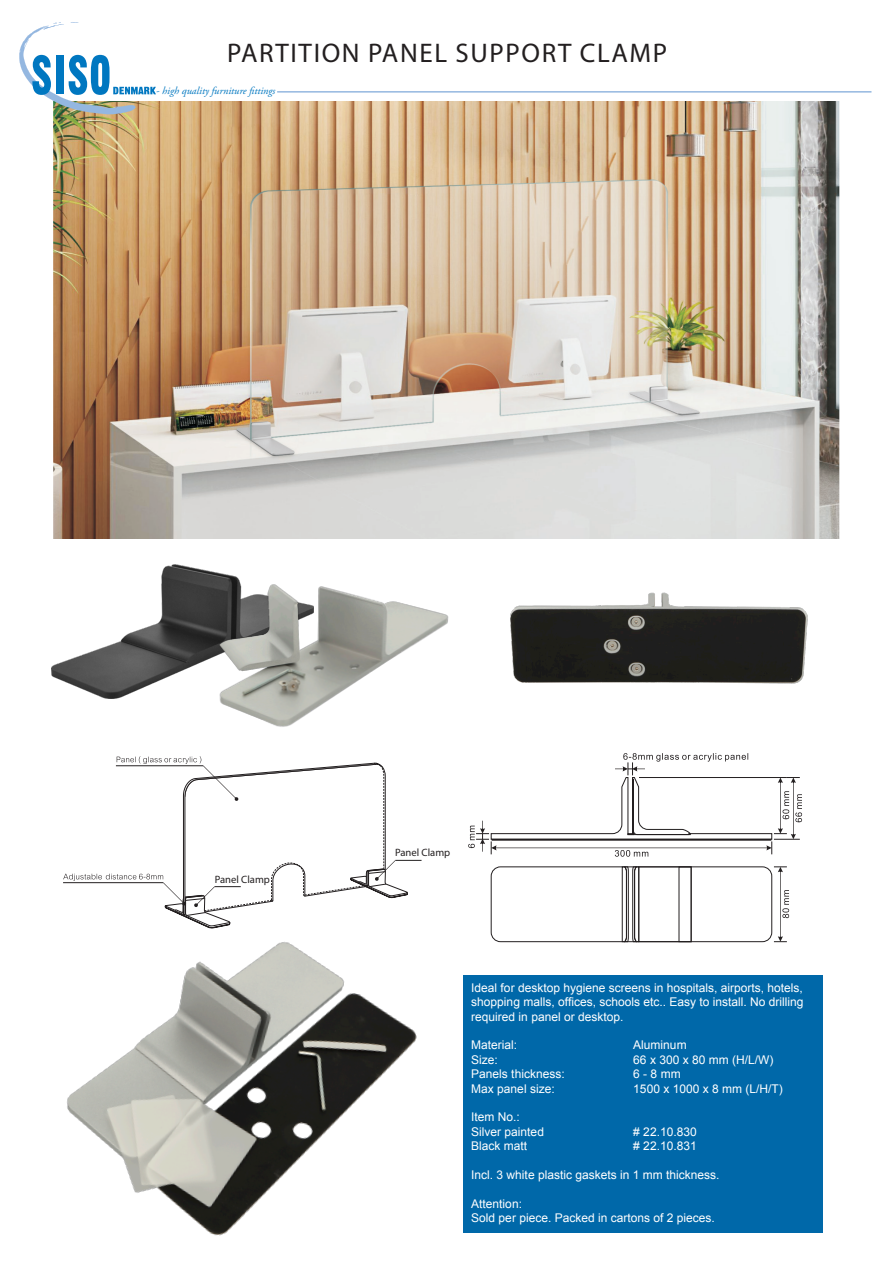
<style>
.page{position:relative;width:893px;height:1263px;background:#fff}
.page>*{position:absolute;margin:0;border:0;box-sizing:border-box;transform-origin:0 0}
.Overskrift_1{font:27px "Myriad Pro";letter-spacing:.06em;color:#231f20}
.t1{font:12px/14.4px "Arial";color:#fff;text-align:justify}
.t2{font:10.65px "Myriad Pro";color:#231f20}
.t3{font:italic 10.5px "Adobe Garamond Pro";color:#0077c0}
</style>
<div class="page">
<img style="left:53px;top:101px;width:787px;height:438px">
<div style="left:463px;top:976px;width:360px;height:257px;background:#0068a9"></div>
<svg style="left:63px;top:756px;width:359px;height:173px"></svg>
<div style="left:491px;top:866px;width:281px;height:76px;border:1px solid #231f20;border-radius:9px"></div>
<svg style="left:622px;top:866px;width:16px;height:76px"></svg>
<div style="left:638px;top:866px;width:53px;height:76px;border:1px solid #231f20"></div>
<svg style="left:468px;top:753px;width:334px;height:104px"></svg>
<svg style="left:774px;top:866px;width:15px;height:76px"></svg>
<img style="left:67px;top:942px;width:350px;height:294px">
<img style="left:510px;top:592px;width:298px;height:92px">
<img style="left:52px;top:565px;width:125px;height:133px">
<img style="left:177px;top:564px;width:297px;height:198px">
<hr style="left:277px;top:91px;width:594px;height:2px;background:#94b7e0">
<svg style="left:19px;top:22px;width:137px;height:93px"></svg>
<p class="Overskrift_1" style="left:227px;top:37px;width:442px">PARTITION PANEL SUPPORT CLAMP</p>
<p class="t3" style="left:156px;top:84px;width:121px">- high quality furniture fittings</p>
<p class="t2" style="left:215px;top:873px;width:57px">Panel Clamp</p>
<p class="t2" style="left:395px;top:846px;width:57px">Panel Clamp</p>
<p class="t1" style="left:471px;top:980px;width:334px">Ideal for desktop hygiene screens in hospitals, airports, hotels, shopping malls, offices, schools etc.. Easy to install. No drilling required in panel or desktop.</p>
<p class="t1" style="left:471px;top:1038px;width:48px">Material:</p>
<p class="t1" style="left:633px;top:1038px;width:55px">Aluminum</p>
<p class="t1" style="left:471px;top:1052px;width:28px">Size:</p>
<p class="t1" style="left:633px;top:1052px;width:142px">66 x 300 x 80 mm (H/L/W)</p>
<p class="t1" style="left:471px;top:1067px;width:95px">Panels thickness:</p>
<p class="t1" style="left:633px;top:1067px;width:49px">6 - 8 mm</p>
<p class="t1" style="left:471px;top:1081px;width:85px">Max panel size:</p>
<p class="t1" style="left:633px;top:1081px;width:151px">1500 x 1000 x 8 mm (L/H/T)</p>
<p class="t1" style="left:471px;top:1110px;width:50px">Item No.:</p>
<p class="t1" style="left:471px;top:1124px;width:74px">Silver painted</p>
<p class="t1" style="left:633px;top:1124px;width:65px"># 22.10.830</p>
<p class="t1" style="left:471px;top:1139px;width:58px">Black matt</p>
<p class="t1" style="left:633px;top:1139px;width:65px"># 22.10.831</p>
<p class="t1" style="left:471px;top:1168px;width:250px">Incl. 3 white plastic gaskets in 1 mm thickness.</p>
<p class="t1" style="left:471px;top:1196px;width:52px">Attention:</p>
<p class="t1" style="left:471px;top:1211px;width:245px">Sold per piece. Packed in cartons of 2 pieces.</p>
</div>
